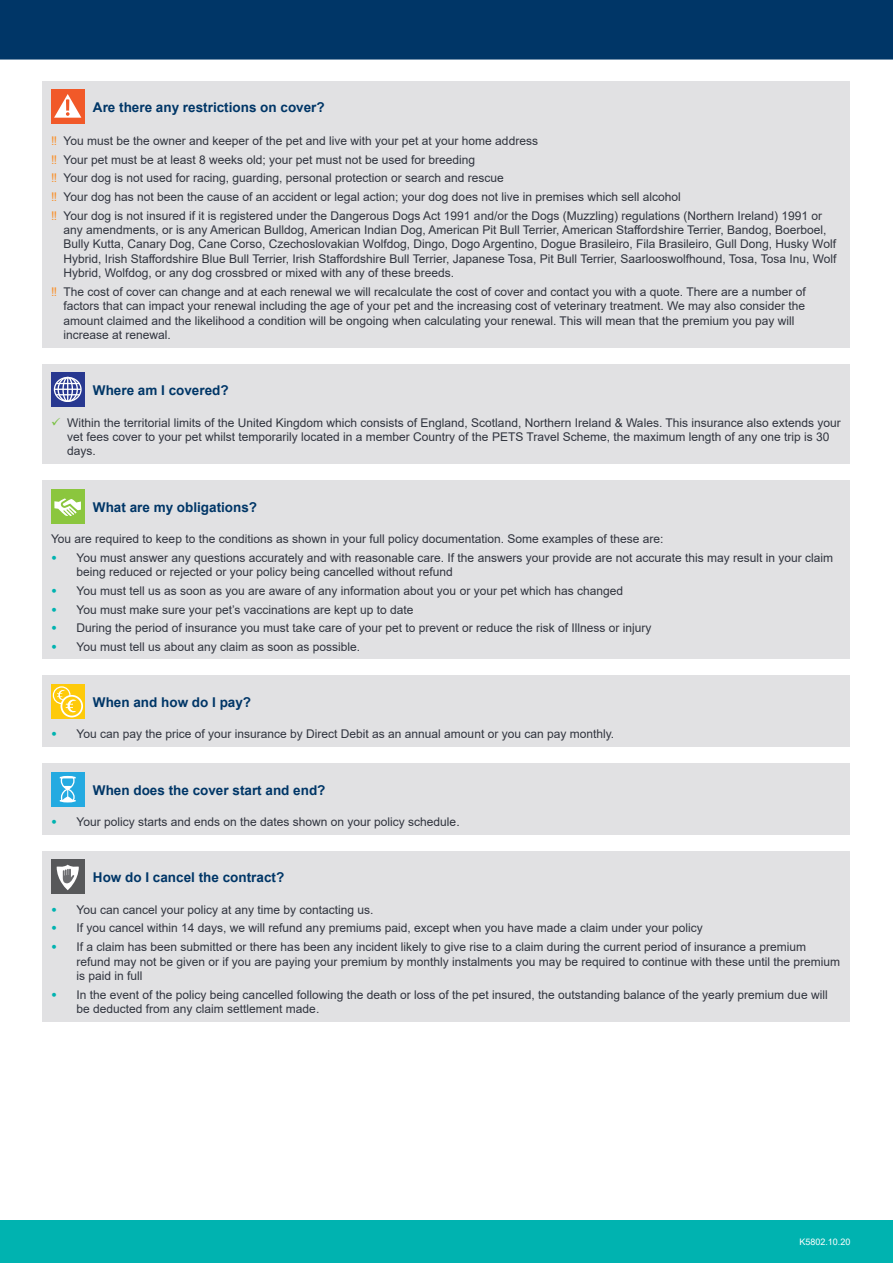
<style>
.page{position:relative;width:893px;height:1263px;background:#fff}
.page>*{position:absolute;margin:0;border:0;box-sizing:border-box;transform-origin:0 0}
.t1{font:700 13.5px "Arial";color:#003667}
.t2{font:12px/14.4px "Arial";color:#30343e}
.t3{font:9px "Arial";color:#fff}
.s1{color:#f79332}
.s2{color:#79c142}
.s3{font-weight:900;color:#00b3b0}
</style>
<div class="page">
<div style="left:0;top:1220px;width:893px;height:43px;background:#00b3b0"></div>
<div style="left:0;top:0;width:893px;height:60px;background:#003667"></div>
<div style="left:43px;top:364px;width:807px;height:100px;background:#e1e1e3"></div>
<div style="left:51px;top:372px;width:33px;height:35px;background:#283890"></div>
<div style="left:54px;top:377px;width:28px;height:25px;border:1px solid #fff;border-radius:50%"></div>
<svg style="left:54px;top:377px;width:27px;height:25px"></svg>
<div style="left:43px;top:481px;width:807px;height:178px;background:#e1e1e3"></div>
<div style="left:51px;top:489px;width:33px;height:35px;background:#8bc63e"></div>
<svg style="left:54px;top:498px;width:27px;height:18px"></svg>
<div style="left:43px;top:676px;width:807px;height:71px;background:#e1e1e3"></div>
<svg style="left:51px;top:684px;width:33px;height:35px"></svg>
<div style="left:53px;top:686px;width:18px;height:18px;border:1px solid #fff;border-radius:50%"></div>
<div style="left:61px;top:695px;width:22px;height:22px;border:2px solid #fff;border-radius:50%"></div>
<svg style="left:56px;top:689px;width:21px;height:24px"></svg>
<div style="left:43px;top:764px;width:807px;height:71px;background:#e1e1e3"></div>
<div style="left:51px;top:772px;width:33px;height:34px;background:#24aae1"></div>
<svg style="left:60px;top:776px;width:16px;height:26px"></svg>
<div style="left:43px;top:851px;width:807px;height:170px;background:#e1e1e3"></div>
<div style="left:51px;top:859px;width:33px;height:35px;background:#57585a"></div>
<svg style="left:57px;top:865px;width:22px;height:25px"></svg>
<div style="left:43px;top:81px;width:807px;height:266px;background:#e1e1e3"></div>
<div style="left:51px;top:89px;width:33px;height:35px;background:#f15929"></div>
<svg style="left:54px;top:94px;width:27px;height:24px"></svg>
<p class="t1" style="left:93px;top:98px;width:233px">Are there any restrictions on cover?</p>
<p class="t2" style="left:51px;top:133px;width:488px"><span class="s1">‼</span> You must be the owner and keeper of the pet and live with your pet at your home address</p>
<p class="t2" style="left:51px;top:152px;width:426px"><span class="s1">‼</span> Your pet must be at least 8 weeks old; your pet must not be used for breeding</p>
<p class="t2" style="left:51px;top:171px;width:454px"><span class="s1">‼</span> Your dog is not used for racing, guarding, personal protection or search and rescue</p>
<p class="t2" style="left:51px;top:189px;width:631px"><span class="s1">‼</span> Your dog has not been the cause of an accident or legal action; your dog does not live in premises which sell alcohol</p>
<p class="t2" style="left:63px;top:208px;width:774px;text-indent:-12px"><span class="s1">‼</span> Your dog is not insured if it is registered under the Dangerous Dogs Act 1991 and/or the Dogs (Muzzling) regulations (Northern Ireland) 1991 or any amendments, or is any American Bulldog, American Indian Dog, American Pit Bull Terrier, American Staffordshire Terrier, Bandog, Boerboel, Bully Kutta, Canary Dog, Cane Corso, Czechoslovakian Wolfdog, Dingo, Dogo Argentino, Dogue Brasileiro, Fila Brasileiro, Gull Dong, Husky Wolf Hybrid, Irish Staffordshire Blue Bull Terrier, Irish Staffordshire Bull Terrier, Japanese Tosa, Pit Bull Terrier, Saarlooswolfhound, Tosa, Tosa Inu, Wolf Hybrid, Wolfdog, or any dog crossbred or mixed with any of these breeds.</p>
<p class="t2" style="left:63px;top:284px;width:744px;text-indent:-12px"><span class="s1">‼</span> The cost of cover can change and at each renewal we will recalculate the cost of cover and contact you with a quote. There are a number of factors that can impact your renewal including the age of your pet and the increasing cost of veterinary treatment. We may also consider the amount claimed and the likelihood a condition will be ongoing when calculating your renewal. This will mean that the premium you pay will increase at renewal.</p>
<p class="t1" style="left:93px;top:381px;width:137px">Where am I covered?</p>
<p class="t2" style="left:67px;top:415px;width:775px;text-indent:-16px"><span class="s2">✓</span> Within the territorial limits of the United Kingdom which consists of England, Scotland, Northern Ireland &amp; Wales. This insurance also extends your vet fees cover to your pet whilst temporarily located in a member Country of the PETS Travel Scheme, the maximum length of any one trip is 30 days.</p>
<p class="t1" style="left:93px;top:497px;width:166px">What are my obligations?</p>
<p class="t2" style="left:51px;top:532px;width:614px">You are required to keep to the conditions as shown in your full policy documentation. Some examples of these are:</p>
<p class="t2" style="left:77px;top:550px;width:758px;text-indent:-26px"><span class="s3">•</span> You must answer any questions accurately and with reasonable care. If the answers your provide are not accurate this may result in your claim being reduced or rejected or your policy being cancelled without refund</p>
<p class="t2" style="left:51px;top:583px;width:574px"><span class="s3">•</span> You must tell us as soon as you are aware of any information about you or your pet which has changed</p>
<p class="t2" style="left:51px;top:602px;width:364px"><span class="s3">•</span> You must make sure your pet’s vaccinations are kept up to date</p>
<p class="t2" style="left:51px;top:621px;width:602px"><span class="s3">•</span> During the period of insurance you must take care of your pet to prevent or reduce the risk of Illness or injury</p>
<p class="t2" style="left:51px;top:639px;width:311px"><span class="s3">•</span> You must tell us about any claim as soon as possible.</p>
<p class="t1" style="left:93px;top:693px;width:160px">When and how do I pay?</p>
<p class="t2" style="left:51px;top:727px;width:565px"><span class="s3">•</span> You can pay the price of your insurance by Direct Debit as an annual amount or you can pay monthly.</p>
<p class="t1" style="left:93px;top:780px;width:234px">When does the cover start and end?</p>
<p class="t2" style="left:51px;top:815px;width:410px"><span class="s3">•</span> Your policy starts and ends on the dates shown on your policy schedule.</p>
<p class="t1" style="left:93px;top:868px;width:193px">How do I cancel the contract?</p>
<p class="t2" style="left:51px;top:902px;width:324px"><span class="s3">•</span> You can cancel your policy at any time by contacting us.</p>
<p class="t2" style="left:51px;top:921px;width:653px"><span class="s3">•</span> If you cancel within 14 days, we will refund any premiums paid, except when you have made a claim under your policy</p>
<p class="t2" style="left:77px;top:940px;width:765px;text-indent:-26px"><span class="s3">•</span> If a claim has been submitted or there has been any incident likely to give rise to a claim during the current period of insurance a premium refund may not be given or if you are paying your premium by monthly instalments you may be required to continue with these until the premium is paid in full</p>
<p class="t2" style="left:77px;top:987px;width:753px;text-indent:-26px"><span class="s3">•</span> In the event of the policy being cancelled following the death or loss of the pet insured, the outstanding balance of the yearly premium due will be deducted from any claim settlement made.</p>
<p class="t3" style="left:799px;top:1235px;width:53px">K5802.10.20</p>
</div>
